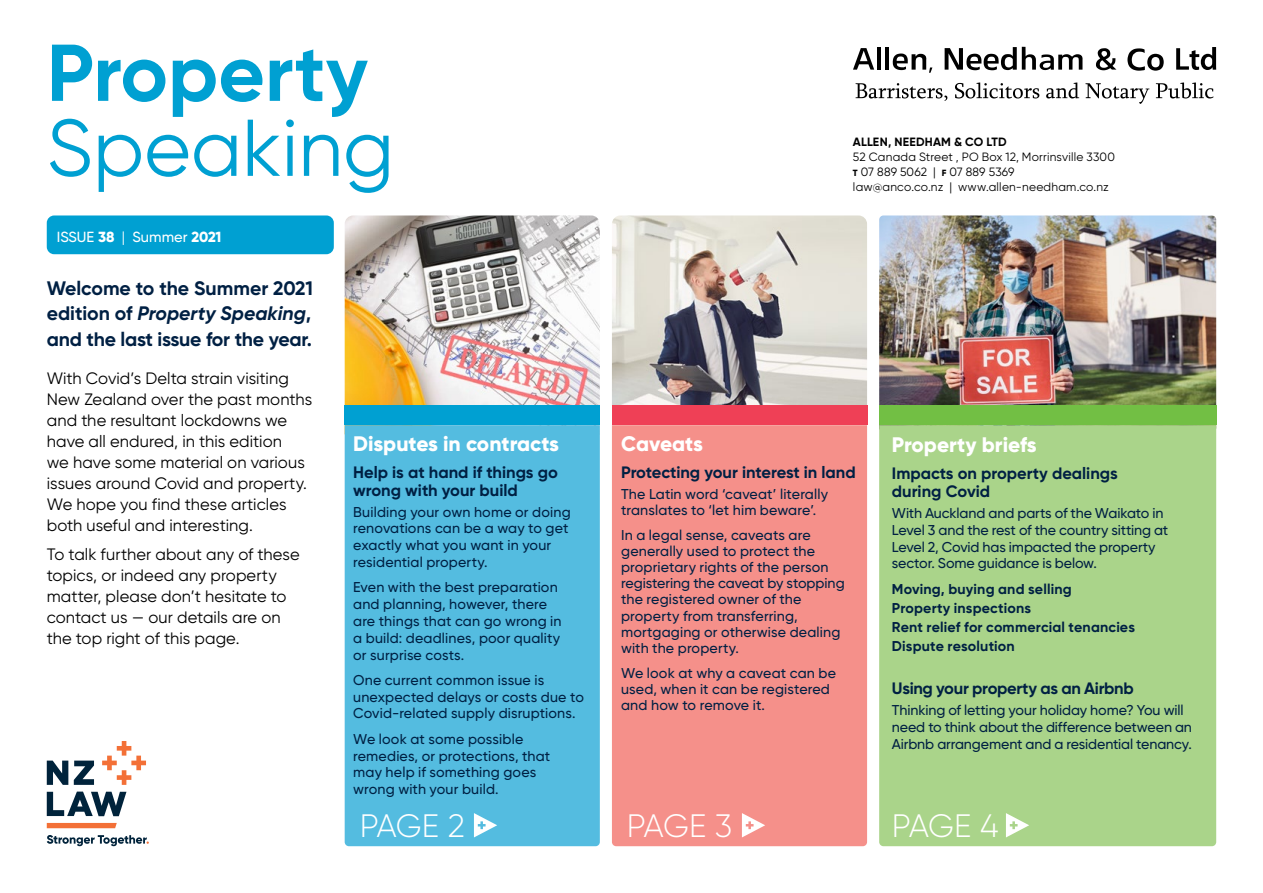
<style>
.page{position:relative;width:1263px;height:893px;background:#fff}
.page>*{position:absolute;margin:0;border:0;box-sizing:border-box;transform-origin:0 0}
.t1{font:700 80.25px "Gilroy";color:#00a0d2}
.t2{font:80.25px "Gilroy";color:#00a0d2}
.t3{font:300 32.4px "Gilroy";letter-spacing:-.025em;color:#fff}
.t4{font:800 21px "Gilroy";color:#fff}
.t5{font:700 19.5px/25.5px "Gilroy";letter-spacing:-.01em;color:#002043;text-align:justify}
.t6{font:16.5px/21px "Gilroy";letter-spacing:.005em;color:#000}
.t7{font:700 16.5px/18px "Gilroy";color:#002043}
.t8{font:700 16.5px "Gilroy";letter-spacing:-.02em;color:#002043}
.t9{font:500 14.7px "Gilroy";color:#fff}
.t10{font:500 14.25px/16.8px "Gilroy";letter-spacing:.005em;color:#002043}
.t11{font:700 14.25px/19px "Gilroy";letter-spacing:.01em;color:#002043}
.t12{font:12px/15px "Gilroy";letter-spacing:.015em;color:#000}
.t13{font:700 12px "Gilroy";letter-spacing:.015em;color:#000}
.s1{font-weight:800;font-size:9px}
.s2{font-weight:800}
.s3{font-weight:400}
.s4{font-style:italic}
</style>
<div class="page">
<img style="left:612px;top:215px;width:255px;height:191px">
<img style="left:345px;top:215px;width:255px;height:191px">
<img style="left:879px;top:215px;width:337px;height:191px">
<div style="left:879px;top:425px;width:337px;height:421px;background:#aad48a"></div>
<div style="left:345px;top:425px;width:255px;height:421px;background:#54bce0"></div>
<div style="left:612px;top:425px;width:255px;height:421px;background:#f5908a"></div>
<svg style="left:474px;top:813px;width:23px;height:24px"></svg>
<svg style="left:1006px;top:813px;width:23px;height:24px"></svg>
<svg style="left:742px;top:813px;width:23px;height:24px"></svg>
<div style="left:345px;top:406px;width:255px;height:19px;background:#00a0d2"></div>
<div style="left:612px;top:406px;width:255px;height:19px;background:#ef4056"></div>
<div style="left:879px;top:406px;width:337px;height:19px;background:#72bf44"></div>
<svg style="left:47px;top:792px;width:79px;height:24px"></svg>
<svg style="left:47px;top:761px;width:47px;height:24px"></svg>
<svg style="left:102px;top:741px;width:44px;height:44px"></svg>
<svg style="left:47px;top:823px;width:70px;height:5px"></svg>
<svg style="left:47px;top:835px;width:102px;height:11px"></svg>
<div style="left:47px;top:215px;width:287px;height:39px;background:#00a0d2;border-radius:7px"></div>
<svg style="left:855px;top:83px;width:92px;height:18px"></svg>
<svg style="left:955px;top:83px;width:84px;height:15px"></svg>
<svg style="left:1046px;top:83px;width:33px;height:15px"></svg>
<svg style="left:1085px;top:83px;width:64px;height:21px"></svg>
<svg style="left:1156px;top:83px;width:57px;height:15px"></svg>
<svg style="left:853px;top:48px;width:21px;height:22px"></svg>
<hr style="left:877px;top:47px;width:3px;height:23px;background:#000">
<svg style="left:1096px;top:48px;width:20px;height:22px"></svg>
<svg style="left:1127px;top:48px;width:37px;height:23px"></svg>
<hr style="left:885px;top:47px;width:4px;height:23px;background:#000">
<svg style="left:945px;top:47px;width:137px;height:23px"></svg>
<svg style="left:893px;top:54px;width:39px;height:19px"></svg>
<svg style="left:1176px;top:47px;width:40px;height:23px"></svg>
<h1 class="t1" style="left:47px;top:23px;width:323px">Property</h1>
<h1 class="t2" style="left:47px;top:99px;width:349px">Speaking</h1>
<p class="t13" style="left:853px;top:135px;width:155px">ALLEN, NEEDHAM &amp; CO LTD</p>
<p class="t12" style="left:853px;top:150px;width:263px">52 Canada Street , PO Box 12, Morrinsville 3300<br><span class="s1">T</span> 07 889 5062 | <span class="s1">F</span> 07 889 5369<br>law@anco.co.nz | www.allen-needham.co.nz</p>
<p class="t9" style="left:57px;top:228px;width:166px">ISSUE <span class="s2">38</span> <span class="s3">|</span> Summer <span class="s2">2021</span></p>
<h3 class="t5" style="left:47px;top:275px;width:268px">Welcome to the Summer 2021 edition of <span class="s4">Property Speaking</span>, and the last issue for the year.</h3>
<p class="t6" style="left:47px;top:367px;width:267px">With Covid’s Delta strain visiting<br>New Zealand over the past months and the resultant lockdowns we have all endured, in this edition<br>we have some material on various issues around Covid and property.<br>We hope you find these articles both useful and interesting.</p>
<p class="t6" style="left:47px;top:544px;width:254px">To talk further about any of these topics, or indeed any property matter, please don’t hesitate to contact us — our details are on the top right of this page.</p>
<h3 class="t4" style="left:353px;top:430px;width:207px">Disputes in contracts</h3>
<p class="t7" style="left:353px;top:463px;width:206px">Help is at hand if things go wrong with your build</p>
<p class="t10" style="left:353px;top:503px;width:219px">Building your own home or doing renovations can be a way to get exactly what you want in your residential property.</p>
<p class="t10" style="left:353px;top:579px;width:210px">Even with the best preparation and planning, however, there are things that can go wrong in a build: deadlines, poor quality or surprise costs.</p>
<p class="t10" style="left:353px;top:671px;width:232px">One current common issue is unexpected delays or costs due to<br>Covid-related supply disruptions.</p>
<p class="t10" style="left:353px;top:730px;width:199px">We look at some possible remedies, or protections, that may help if something goes wrong with your build.</p>
<h2 class="t3" style="left:360px;top:805px;width:107px">PAGE 2</h2>
<h2 class="t3" style="left:627px;top:805px;width:107px">PAGE 3</h2>
<h2 class="t3" style="left:892px;top:805px;width:108px">PAGE 4</h2>
<h3 class="t4" style="left:621px;top:430px;width:83px">Caveats</h3>
<p class="t7" style="left:621px;top:463px;width:236px">Protecting your interest in land</p>
<p class="t10" style="left:621px;top:485px;width:208px;line-height:16.2px">The Latin word ‘caveat’ literally translates to ‘let him beware’.</p>
<p class="t10" style="left:621px;top:526px;width:225px;line-height:16.2px">In a legal sense, caveats are generally used to protect the proprietary rights of the person registering the caveat by stopping the registered owner of the property from transferring, mortgaging or otherwise dealing with the property.</p>
<p class="t10" style="left:621px;top:664px;width:216px;line-height:16.2px">We look at why a caveat can be used, when it can be registered and how to remove it.</p>
<h3 class="t4" style="left:892px;top:432px;width:146px">Property briefs</h3>
<p class="t7" style="left:892px;top:464px;width:227px">Impacts on property dealings during Covid</p>
<p class="t10" style="left:892px;top:504px;width:278px">With Auckland and parts of the Waikato in Level 3 and the rest of the country sitting at Level 2, Covid has impacted the property sector. Some guidance is below.</p>
<p class="t11" style="left:892px;top:579px;width:245px">Moving, buying and selling<br>Property inspections<br>Rent relief for commercial tenancies<br>Dispute resolution</p>
<p class="t8" style="left:892px;top:678px;width:243px">Using your property as an Airbnb</p>
<p class="t10" style="left:892px;top:701px;width:302px">Thinking of letting your holiday home? You will need to think about the difference between an<br>Airbnb arrangement and a residential tenancy.</p>
</div>
